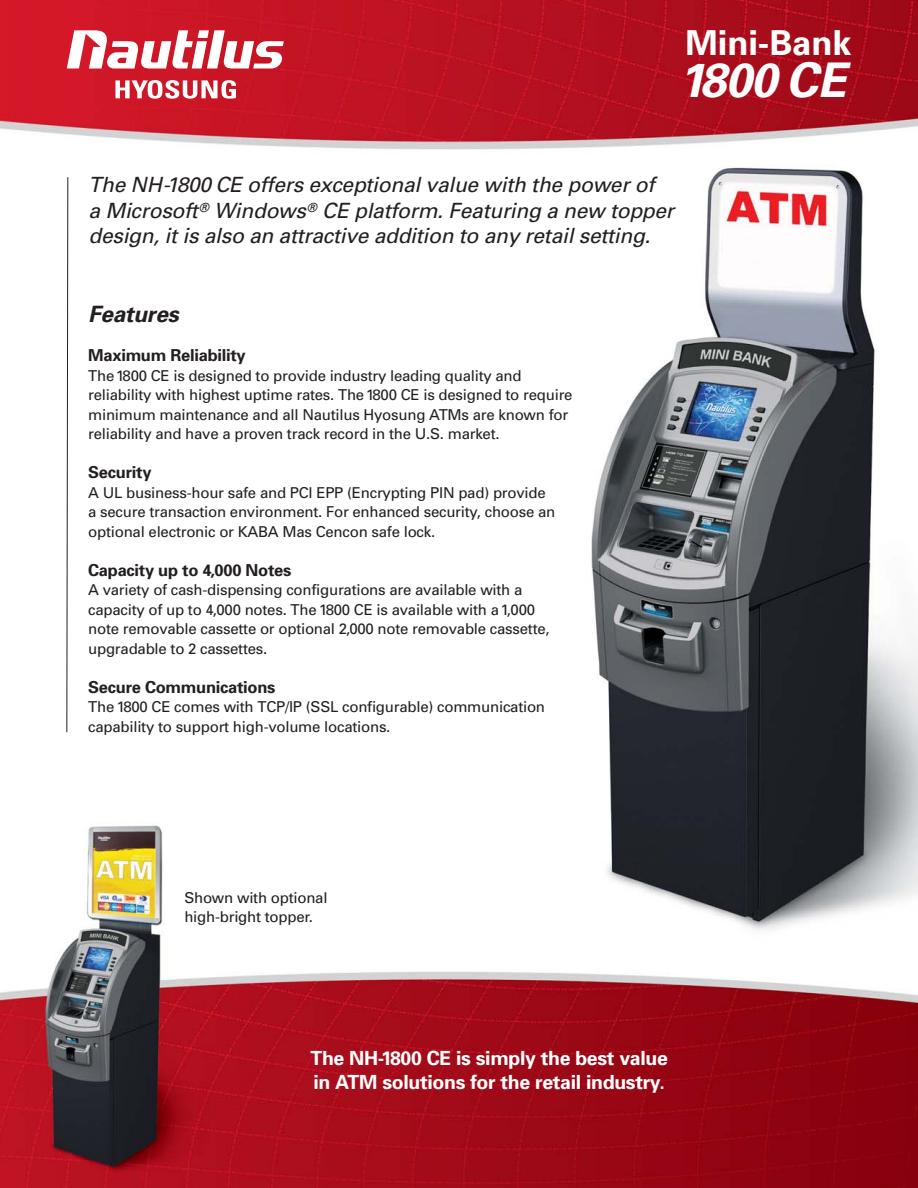
<style>
.page{position:relative;width:918px;height:1188px;background:#fff}
.page>*{position:absolute;margin:0;border:0;box-sizing:border-box;transform-origin:0 0}
.t1{font:italic 700 47.85px "Univers";color:#fff}
.t2{font:700 34.35px "Univers";color:#fff}
.t3{font:italic 700 22.5px "Univers";color:#231f20}
.t4{font:italic 21px/25.2px "Univers";letter-spacing:-.01em;color:#231f20}
.t5{font:700 19.5px/24px "Univers";letter-spacing:-.015em;color:#fff}
.t6{font:700 16.5px "Univers";letter-spacing:-.015em;color:#231f20}
.t7{font:15px/19.5px "Univers";letter-spacing:-.015em;color:#231f20}
</style>
<div class="page">
<img style="left:0;top:0;width:918px;height:1188px">
<svg style="left:67px;top:30px;width:217px;height:39px"></svg>
<svg style="left:115px;top:80px;width:121px;height:19px"></svg>
<svg style="left:66px;top:176px;width:3px;height:557px"></svg>
<h2 class="t2" style="left:685px;top:31px;width:168px">Mini-Bank</h2>
<h1 class="t1" style="left:678px;top:63px;width:180px">1800 CE</h1>
<h3 class="t4" style="left:89px;top:174px;width:591px">The NH-1800 CE offers exceptionalvalue with the powerof<br>a Microsoft<sup>®</sup> Windows<sup>®</sup> CE platform.Featuring a new topper design,itis also an attractive addition to any retailsetting.</h3>
<h3 class="t3" style="left:88px;top:306px;width:97px">Features</h3>
<p class="t6" style="left:88px;top:349px;width:159px">Maximum Reliability</p>
<p class="t7" style="left:88px;top:367px;width:486px">The1800 CE is designed to provide industry leading quality and reliability with highest uptime rates. The1800 CE is designed to require minimum maintenance and all Nautilus Hyosung ATMs are known for reliability and have a proven track record in the U.S. market.</p>
<p class="t6" style="left:88px;top:466px;width:65px">Security</p>
<p class="t7" style="left:88px;top:484px;width:469px">A UL business-hour safe and PCI EPP (Encrypting PIN pad) provide a secure transaction environment. For enhanced security, choose an optional electronic or KABA Mas Cencon safe lock.</p>
<p class="t6" style="left:88px;top:564px;width:205px">Capacity up to 4,000 Notes</p>
<p class="t7" style="left:88px;top:582px;width:463px">A variety of cash-dispensing configurations are available with a capacity of up to 4,000 notes. The 1800 CE is available with a1,000 note removable cassette or optional 2,000 note removable cassette, upgradable to 2 cassettes.</p>
<p class="t6" style="left:88px;top:681px;width:189px">Secure Communications</p>
<p class="t7" style="left:88px;top:699px;width:458px">The 1800 CE comes with TCP/IP (SSL configurable) communication capability to support high-volume locations.</p>
<p class="t7" style="left:184px;top:889px;width:145px">Shown with optional high-bright topper.</p>
<h3 class="t5" style="left:310px;top:1048px;width:359px">The NH-1800 CE is simply the best value in ATM solutions for the retail industry.</h3>
</div>
